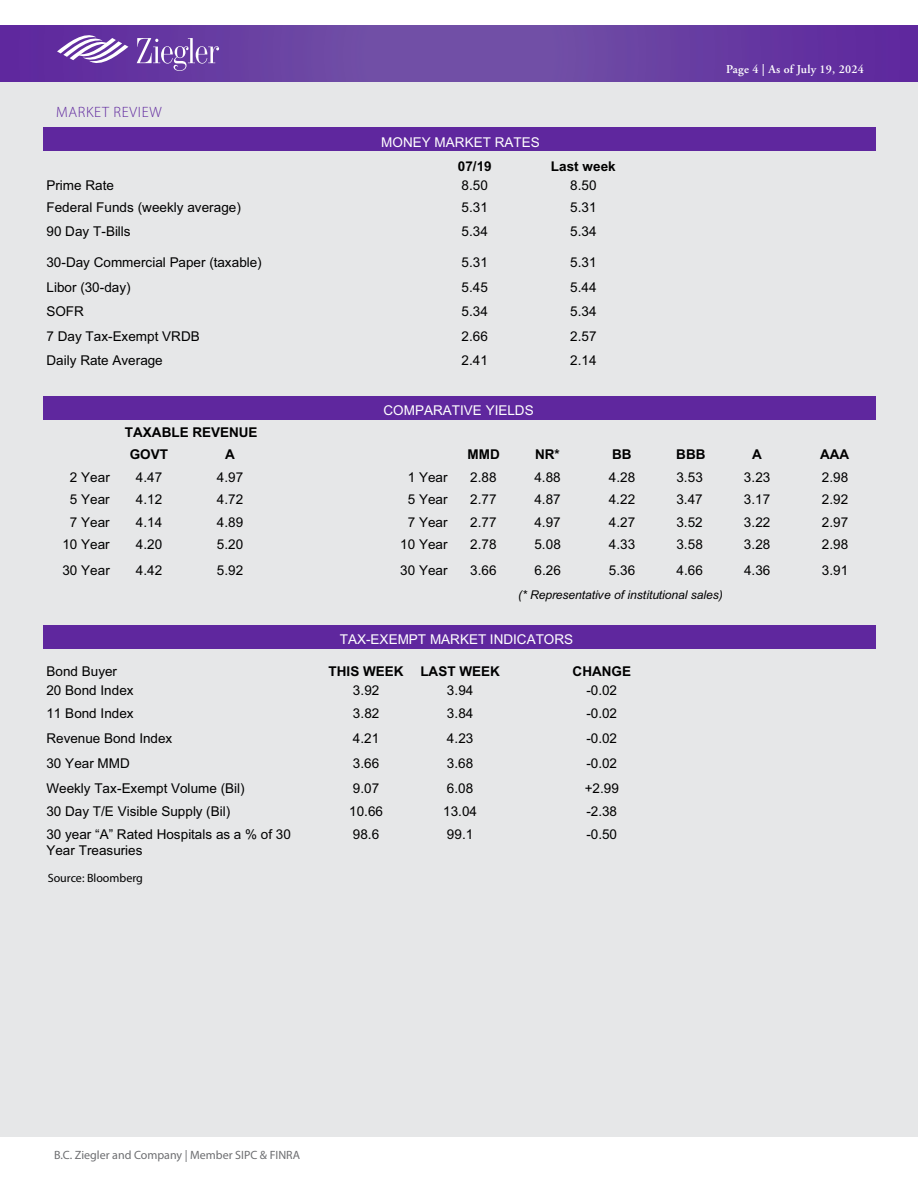
<style>
.page{position:relative;width:918px;height:1188px;background:#fff}
.page>*{position:absolute;margin:0;border:0;box-sizing:border-box;transform-origin:0 0}
.t1{font:300 15px "Myriad Pro";letter-spacing:.045em;color:#5f279e}
.t2{font:13.5px/15.5px "Arial";color:#000}
.t3{font:700 13.5px/21.6px "Arial";color:#000}
.t4{font:13.5px "Arial";color:#fff}
.t5{font:600 12px "Adobe Garamond Pro";letter-spacing:.02em;color:#fff}
.t6{font:12px "Myriad Pro";color:#6d6e71}
.t7{font:italic 12px "Arial";color:#000}
.t8{font:12px "Myriad Pro";color:#000}
</style>
<div class="page">
<svg style="left:0;top:25px;width:918px;height:57px;background:#683ea2"></svg>
<div style="left:0;top:82px;width:918px;height:1055px;background:#e6e7e8"></div>
<div style="left:43px;top:127px;width:833px;height:24px;background:#5f279e"></div>
<div style="left:43px;top:396px;width:833px;height:24px;background:#5f279e"></div>
<div style="left:43px;top:626px;width:833px;height:23px;background:#5f279e"></div>
<svg style="left:137px;top:38px;width:82px;height:33px;background:#825eb3"></svg>
<svg style="left:57px;top:36px;width:71px;height:32px"></svg>
<p class="t1" style="left:56px;top:103px;width:107px">MARKET REVIEW</p>
<p class="t4" style="left:381px;top:134px;width:160px">MONEY MARKET RATES</p>
<p class="t3" style="left:458px;top:156px;width:36px">07/19</p>
<p class="t3" style="left:551px;top:156px;width:66px">Last week</p>
<p class="t5" style="left:696px;top:62px;width:137px">Page 4 | Week of Aug st 4</p>
<p class="t5" style="left:858px;top:62px;width:8px">3</p>
<p class="t5" style="left:726px;top:62px;width:139px">Page 4 | As of July 19, 2024</p>
<p class="t2" style="left:46px;top:178px;width:69px">Prime Rate</p>
<p class="t2" style="left:462px;top:178px;width:28px">8.50</p>
<p class="t2" style="left:570px;top:178px;width:28px">8.50</p>
<p class="t2" style="left:46px;top:200px;width:196px">Federal Funds (weekly average)</p>
<p class="t2" style="left:462px;top:200px;width:28px">5.31</p>
<p class="t2" style="left:570px;top:200px;width:28px">5.31</p>
<p class="t2" style="left:46px;top:224px;width:86px">90 Day T-Bills</p>
<p class="t2" style="left:462px;top:224px;width:28px">5.34</p>
<p class="t2" style="left:570px;top:224px;width:28px">5.34</p>
<p class="t2" style="left:46px;top:255px;width:217px">30-Day Commercial Paper (taxable)</p>
<p class="t2" style="left:462px;top:255px;width:28px">5.31</p>
<p class="t2" style="left:570px;top:255px;width:28px">5.31</p>
<p class="t2" style="left:46px;top:280px;width:86px">Libor (30-day)</p>
<p class="t2" style="left:462px;top:280px;width:28px">5.45</p>
<p class="t2" style="left:570px;top:280px;width:28px">5.44</p>
<p class="t2" style="left:46px;top:304px;width:39px">SOFR</p>
<p class="t2" style="left:462px;top:304px;width:28px">5.34</p>
<p class="t2" style="left:570px;top:304px;width:28px">5.34</p>
<p class="t2" style="left:46px;top:328px;width:155px">7 Day Tax-Exempt VRDB</p>
<p class="t2" style="left:462px;top:328px;width:28px">2.66</p>
<p class="t2" style="left:570px;top:328px;width:28px">2.57</p>
<p class="t2" style="left:46px;top:353px;width:118px">Daily Rate Average</p>
<p class="t2" style="left:462px;top:353px;width:28px">2.41</p>
<p class="t2" style="left:570px;top:353px;width:28px">2.14</p>
<p class="t4" style="left:384px;top:401px;width:152px">COMPARATIVE YIELDS</p>
<p class="t3" style="left:130px;top:422px;width:129px;text-indent:-5px">TAXABLE REVENUE<br>GOVT</p>
<p class="t3" style="left:225px;top:444px;width:11px">A</p>
<p class="t3" style="left:467px;top:444px;width:34px">MMD</p>
<p class="t3" style="left:535px;top:444px;width:26px">NR*</p>
<p class="t3" style="left:612px;top:444px;width:21px">BB</p>
<p class="t3" style="left:676px;top:444px;width:31px">BBB</p>
<p class="t3" style="left:752px;top:444px;width:11px">A</p>
<p class="t3" style="left:820px;top:444px;width:31px">AAA</p>
<p class="t2" style="left:70px;top:470px;width:41px">2 Year</p>
<p class="t2" style="left:136px;top:470px;width:28px">4.47</p>
<p class="t2" style="left:217px;top:470px;width:28px">4.97</p>
<p class="t2" style="left:408px;top:470px;width:41px">1 Year</p>
<p class="t2" style="left:470px;top:470px;width:28px">2.88</p>
<p class="t2" style="left:534px;top:470px;width:28px">4.88</p>
<p class="t2" style="left:609px;top:470px;width:28px">4.28</p>
<p class="t2" style="left:676px;top:470px;width:28px">3.53</p>
<p class="t2" style="left:744px;top:470px;width:28px">3.23</p>
<p class="t2" style="left:822px;top:470px;width:28px">2.98</p>
<p class="t2" style="left:70px;top:492px;width:41px">5 Year</p>
<p class="t2" style="left:136px;top:492px;width:28px">4.12</p>
<p class="t2" style="left:217px;top:492px;width:28px">4.72</p>
<p class="t2" style="left:408px;top:492px;width:41px">5 Year</p>
<p class="t2" style="left:470px;top:492px;width:28px">2.77</p>
<p class="t2" style="left:534px;top:492px;width:28px">4.87</p>
<p class="t2" style="left:609px;top:492px;width:28px">4.22</p>
<p class="t2" style="left:676px;top:492px;width:28px">3.47</p>
<p class="t2" style="left:744px;top:492px;width:28px">3.17</p>
<p class="t2" style="left:822px;top:492px;width:28px">2.92</p>
<p class="t2" style="left:70px;top:514px;width:41px">7 Year</p>
<p class="t2" style="left:136px;top:514px;width:28px">4.14</p>
<p class="t2" style="left:217px;top:514px;width:28px">4.89</p>
<p class="t2" style="left:408px;top:514px;width:41px">7 Year</p>
<p class="t2" style="left:470px;top:514px;width:28px">2.77</p>
<p class="t2" style="left:534px;top:514px;width:28px">4.97</p>
<p class="t2" style="left:609px;top:514px;width:28px">4.27</p>
<p class="t2" style="left:676px;top:514px;width:28px">3.52</p>
<p class="t2" style="left:744px;top:514px;width:28px">3.22</p>
<p class="t2" style="left:822px;top:514px;width:28px">2.97</p>
<p class="t2" style="left:62px;top:537px;width:49px">10 Year</p>
<p class="t2" style="left:136px;top:537px;width:28px">4.20</p>
<p class="t2" style="left:217px;top:537px;width:28px">5.20</p>
<p class="t2" style="left:400px;top:537px;width:49px">10 Year</p>
<p class="t2" style="left:470px;top:537px;width:28px">2.78</p>
<p class="t2" style="left:534px;top:537px;width:28px">5.08</p>
<p class="t2" style="left:609px;top:537px;width:28px">4.33</p>
<p class="t2" style="left:676px;top:537px;width:28px">3.58</p>
<p class="t2" style="left:744px;top:537px;width:28px">3.28</p>
<p class="t2" style="left:822px;top:537px;width:28px">2.98</p>
<p class="t2" style="left:62px;top:563px;width:49px">30 Year</p>
<p class="t2" style="left:136px;top:563px;width:28px">4.42</p>
<p class="t2" style="left:217px;top:563px;width:28px">5.92</p>
<p class="t2" style="left:400px;top:563px;width:49px">30 Year</p>
<p class="t2" style="left:470px;top:563px;width:28px">3.66</p>
<p class="t2" style="left:534px;top:563px;width:28px">6.26</p>
<p class="t2" style="left:609px;top:563px;width:28px">5.36</p>
<p class="t2" style="left:676px;top:563px;width:28px">4.66</p>
<p class="t2" style="left:744px;top:563px;width:28px">4.36</p>
<p class="t2" style="left:822px;top:563px;width:28px">3.91</p>
<p class="t7" style="left:518px;top:587px;width:206px">(* Representative of institutional sales)</p>
<p class="t4" style="left:340px;top:631px;width:235px">TAX-EXEMPT MARKET INDICATORS</p>
<p class="t2" style="left:46px;top:664px;width:72px">Bond Buyer</p>
<p class="t3" style="left:329px;top:661px;width:173px">THIS WEEK LAST WEEK</p>
<p class="t3" style="left:573px;top:661px;width:60px">CHANGE</p>
<p class="t2" style="left:46px;top:683px;width:89px">20 Bond Index</p>
<p class="t2" style="left:353px;top:683px;width:28px">3.92</p>
<p class="t2" style="left:447px;top:683px;width:28px">3.94</p>
<p class="t2" style="left:586px;top:683px;width:32px">-0.02</p>
<p class="t2" style="left:46px;top:706px;width:89px">11 Bond Index</p>
<p class="t2" style="left:353px;top:706px;width:28px">3.82</p>
<p class="t2" style="left:447px;top:706px;width:28px">3.84</p>
<p class="t2" style="left:586px;top:706px;width:32px">-0.02</p>
<p class="t2" style="left:46px;top:730px;width:127px">Revenue Bond Index</p>
<p class="t2" style="left:353px;top:730px;width:28px">4.21</p>
<p class="t2" style="left:447px;top:730px;width:28px">4.23</p>
<p class="t2" style="left:586px;top:730px;width:32px">-0.02</p>
<p class="t2" style="left:46px;top:756px;width:85px">30 Year MMD</p>
<p class="t2" style="left:353px;top:756px;width:28px">3.66</p>
<p class="t2" style="left:447px;top:756px;width:28px">3.68</p>
<p class="t2" style="left:586px;top:756px;width:32px">-0.02</p>
<p class="t2" style="left:46px;top:780px;width:200px">Weekly Tax-Exempt Volume (Bil)</p>
<p class="t2" style="left:353px;top:780px;width:28px">9.07</p>
<p class="t2" style="left:447px;top:780px;width:28px">6.08</p>
<p class="t2" style="left:585px;top:780px;width:36px">+2.99</p>
<p class="t2" style="left:46px;top:803px;width:185px">30 Day T/E Visible Supply (Bil)</p>
<p class="t2" style="left:349px;top:803px;width:35px">10.66</p>
<p class="t2" style="left:443px;top:803px;width:35px">13.04</p>
<p class="t2" style="left:586px;top:803px;width:32px">-2.38</p>
<p class="t2" style="left:46px;top:827px;width:246px">30 year “A” Rated Hospitals as a % of 30<br>Year Treasuries</p>
<p class="t2" style="left:353px;top:827px;width:28px">98.6</p>
<p class="t2" style="left:447px;top:827px;width:28px">99.1</p>
<p class="t2" style="left:586px;top:827px;width:32px">-0.50</p>
<p class="t8" style="left:48px;top:870px;width:97px">Source: Bloomberg</p>
<p class="t6" style="left:54px;top:1147px;width:248px">B.C. Ziegler and Company | Member SIPC &amp; FINRA</p>
</div>
